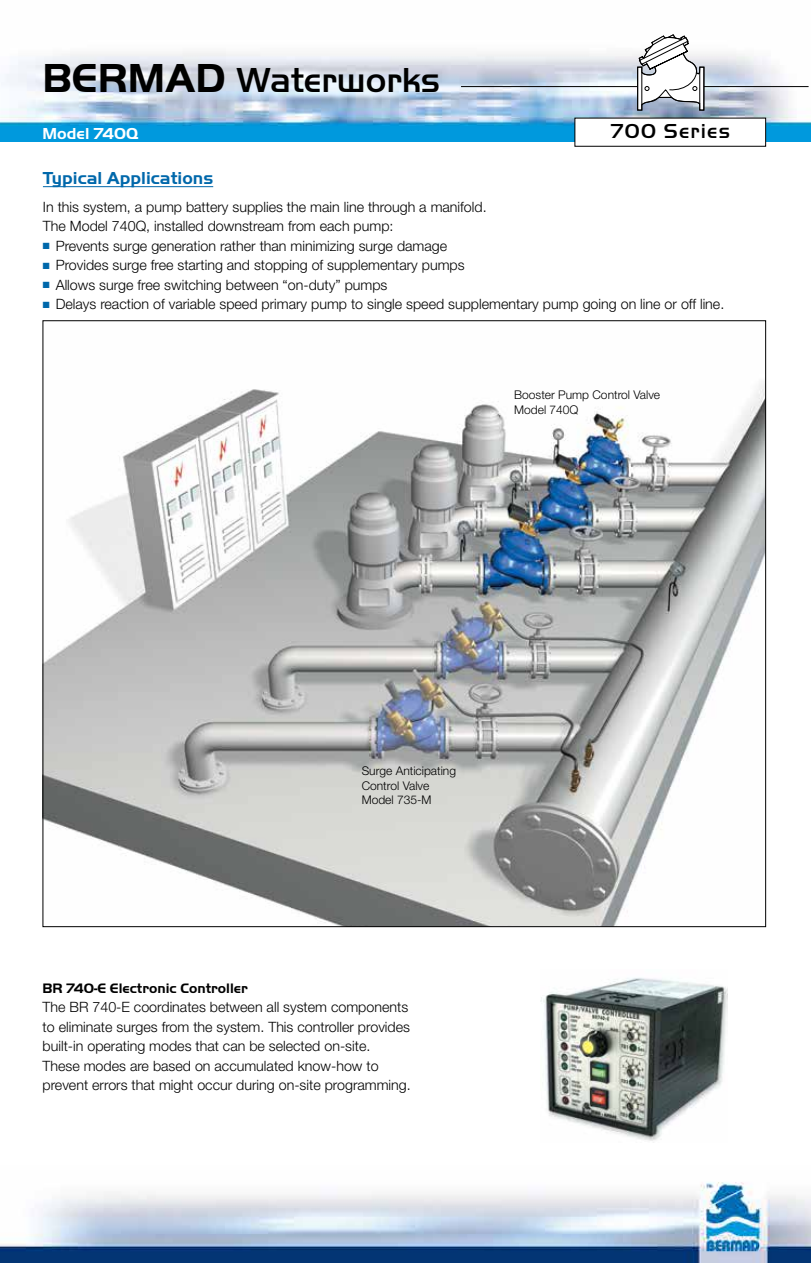
<style>
.page{position:relative;width:811px;height:1263px;background:#fff}
.page>*{position:absolute;margin:0;border:0;box-sizing:border-box;transform-origin:0 0}
.t1{font:500 36px "Handel Got D";letter-spacing:-.005em;color:#000}
.t2{font:500 21px "Handel Got D";letter-spacing:.06em;color:#000}
.t3{font:700 18px "Handel Got D";color:#0068ab}
.t4{font:700 16.5px "Handel Got D";color:#fff}
.t5{font:300 14.25px/19.5px "Helvetica Neue";color:#000}
.t6{font:700 14.25px "Handel Got D";color:#000}
.t7{font:300 12px/14.4px "Helvetica Neue";color:#000}
.s1{font-weight:700;font-size:42px}
.s2{color:#0068ab}
</style>
<div class="page">
<img style="left:0;top:52px;width:810px;height:90px">
<img style="left:0;top:1182px;width:810px;height:81px">
<hr style="left:461px;top:86px;width:347px;height:1px;background:#000">
<svg style="left:636px;top:34px;width:68px;height:77px"></svg>
<div style="left:699px;top:67px;width:5px;height:44px;border:1px solid #000"></div>
<div style="left:574px;top:118px;width:191px;height:28px;background:#fff"></div>
<div style="left:574px;top:118px;width:191px;height:29px;border:1px solid #000"></div>
<hr style="left:43px;top:186px;width:170px;height:1px;background:#0068ab">
<img style="left:45px;top:383px;width:718px;height:542px">
<img style="left:540px;top:978px;width:187px;height:163px">
<h1 class="t1" style="left:43px;top:59px;width:399px"><span class="s1">BERMAD</span> Waterworks</h1>
<h2 class="t2" style="left:610px;top:119px;width:121px">700 Series</h2>
<p class="t4" style="left:43px;top:128px;width:97px">Model 740Q</p>
<p class="t3" style="left:43px;top:172px;width:172px">Typical Applications</p>
<p class="t5" style="left:43px;top:198px;width:445px">In this system, a pump battery supplies the main line through a manifold.<br>The Model 740Q, installed downstream from each pump:</p>
<p class="t5" style="left:43px;top:237px;width:405px"><span class="s2">■</span> Prevents surge generation rather than minimizing surge damage</p>
<p class="t5" style="left:43px;top:257px;width:423px"><span class="s2">■</span> Provides surge free starting and stopping of supplementary pumps</p>
<p class="t5" style="left:43px;top:276px;width:346px"><span class="s2">■</span> Allows surge free switching between “on-duty” pumps</p>
<p class="t5" style="left:43px;top:296px;width:682px"><span class="s2">■</span> Delays reaction of variable speed primary pump to single speed supplementary pump going on line or off line.</p>
<p class="t7" style="left:514px;top:389px;width:147px">Booster Pump Control Valve<br>Model 740Q</p>
<p class="t7" style="left:361px;top:765px;width:96px">Surge Anticipating<br>Control Valve<br>Model 735-M</p>
<p class="t6" style="left:43px;top:983px;width:207px">BR 740-E Electronic Controller</p>
<p class="t5" style="left:43px;top:999px;width:369px">The BR 740-E coordinates between all system components to eliminate surges from the system. This controller provides built-in operating modes that can be selected on-site.<br>These modes are based on accumulated know-how to prevent errors that might occur during on-site programming.</p>
</div>
